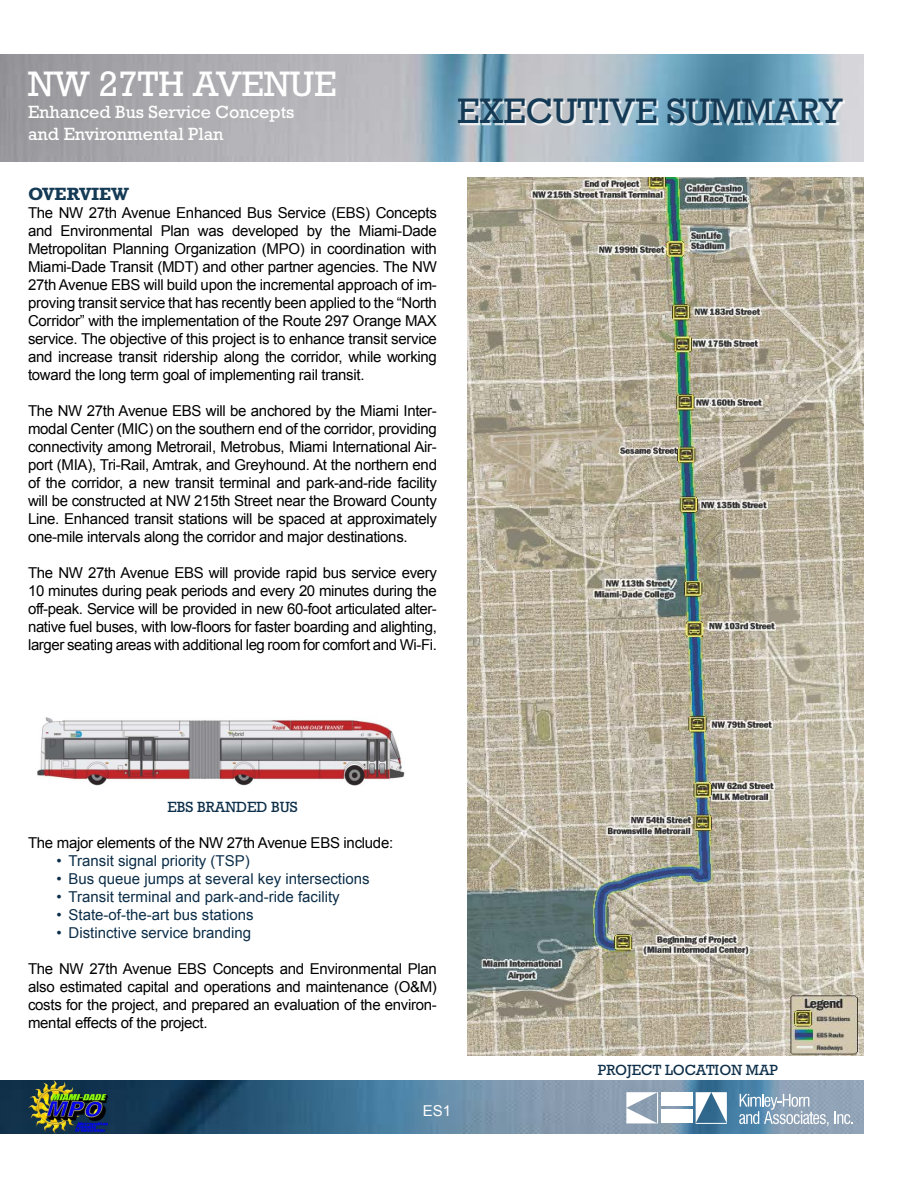
<style>
.page{position:relative;width:918px;height:1188px;background:#fff}
.page>*{position:absolute;margin:0;border:0;box-sizing:border-box;transform-origin:0 0}
.t1{font:36px "Rockwell";color:#153a55}
.t2{font:36px "Rockwell";color:#fff}
.t3{font:18px/21.6px "Rockwell";color:#fff}
.t4{font:700 18px "Rockwell";color:#153a55}
.t5{font:15px/18px "Arial";letter-spacing:-.02em;color:#000;text-align:justify}
.t6{font:15px "Arial";color:#0c2e49}
.t7{font:15px "Rockwell";color:#0c2e49}
.t8{font:15px "Arial";color:#fff}
</style>
<div class="page">
<img style="left:0;top:1080px;width:864px;height:54px">
<img style="left:0;top:54px;width:864px;height:108px">
<img style="left:28px;top:1081px;width:80px;height:53px">
<div style="left:460px;top:100px;width:385px;height:26px;background:#fff;opacity:.75"></div>
<svg style="left:626px;top:1092px;width:31px;height:31px"></svg>
<hr style="left:657px;top:1092px;width:1px;height:31px;background:#fff">
<div style="left:661px;top:1092px;width:31px;height:14px;background:#fff"></div>
<div style="left:661px;top:1110px;width:31px;height:13px;background:#fff"></div>
<svg style="left:696px;top:1092px;width:31px;height:31px"></svg>
<hr style="left:696px;top:1123px;width:31px;height:1px;background:#fff">
<svg style="left:739px;top:1094px;width:90px;height:32px;background:#99b0c5"></svg>
<svg style="left:835px;top:1111px;width:18px;height:13px"></svg>
<img style="left:37px;top:717px;width:368px;height:69px">
<img style="left:467px;top:177px;width:397px;height:878px">
<h1 class="t2" style="left:28px;top:63px;width:310px">NW 27TH AVENUE</h1>
<p class="t3" style="left:28px;top:101px;width:268px">ENHANCED BUS SERVICE CONCEPTS<br>AND ENVIRONMENTAL PLAN</p>
<h1 class="t1" style="left:457px;top:90px;width:387px">EXECUTIVE SUMMARY</h1>
<p class="t4" style="left:28px;top:184px;width:103px">OVERVIEW</p>
<p class="t5" style="left:28px;top:204px;width:410px">The NW 27th Avenue Enhanced Bus Service (EBS) Concepts and Environmental Plan was developed by the Miami-Dade Metropolitan Planning Organization (MPO) in coordination with Miami-Dade Transit (MDT) and other partner agencies. The NW 27th Avenue EBS will build upon the incremental approach of im&shy;proving transit service that has recently been applied to the “North Corridor” with the implementation of the Route 297 Orange MAX service. The objective of this project is to enhance transit service and increase transit ridership along the corridor, while working toward the long term goal of implementing rail transit.</p>
<p class="t5" style="left:28px;top:402px;width:410px">The NW 27th Avenue EBS will be anchored by the Miami Inter&shy;modal Center (MIC) on the southern end of the corridor, providing connectivity among Metrorail, Metrobus, Miami International Air&shy;port (MIA), Tri-Rail, Amtrak, and Greyhound. At the northern end of the corridor, a new transit terminal and park-and-ride facility will be constructed at NW 215th Street near the Broward County Line. Enhanced transit stations will be spaced at approximately one-mile intervals along the corridor and major destinations.</p>
<p class="t5" style="left:28px;top:564px;width:410px">The NW 27th Avenue EBS will provide rapid bus service every 10 minutes during peak periods and every 20 minutes during the off-peak. Service will be provided in new 60-foot articulated alter&shy;native fuel buses, with low-floors for faster boarding and alighting, larger seating areas with additional leg room for comfort and Wi-Fi.</p>
<p class="t7" style="left:167px;top:799px;width:131px">EBS BRANDED BUS</p>
<p class="t5" style="left:28px;top:834px;width:367px">The major elements of the NW 27th Avenue EBS include:</p>
<p class="t6" style="left:57px;top:851px;width:195px">• Transit signal priority (TSP)</p>
<p class="t6" style="left:57px;top:869px;width:314px">• Bus queue jumps at several key intersections</p>
<p class="t6" style="left:57px;top:887px;width:285px">• Transit terminal and park-and-ride facility</p>
<p class="t6" style="left:57px;top:905px;width:199px">• State-of-the-art bus stations</p>
<p class="t6" style="left:57px;top:923px;width:196px">• Distinctive service branding</p>
<p class="t5" style="left:28px;top:960px;width:410px">The NW 27th Avenue EBS Concepts and Environmental Plan also estimated capital and operations and maintenance (O&amp;M) costs for the project, and prepared an evaluation of the environ&shy;mental effects of the project.</p>
<p class="t8" style="left:423px;top:1101px;width:30px">ES1</p>
<p class="t7" style="left:598px;top:1061px;width:172px">PROJECT LOCATION MAP</p>
</div>
